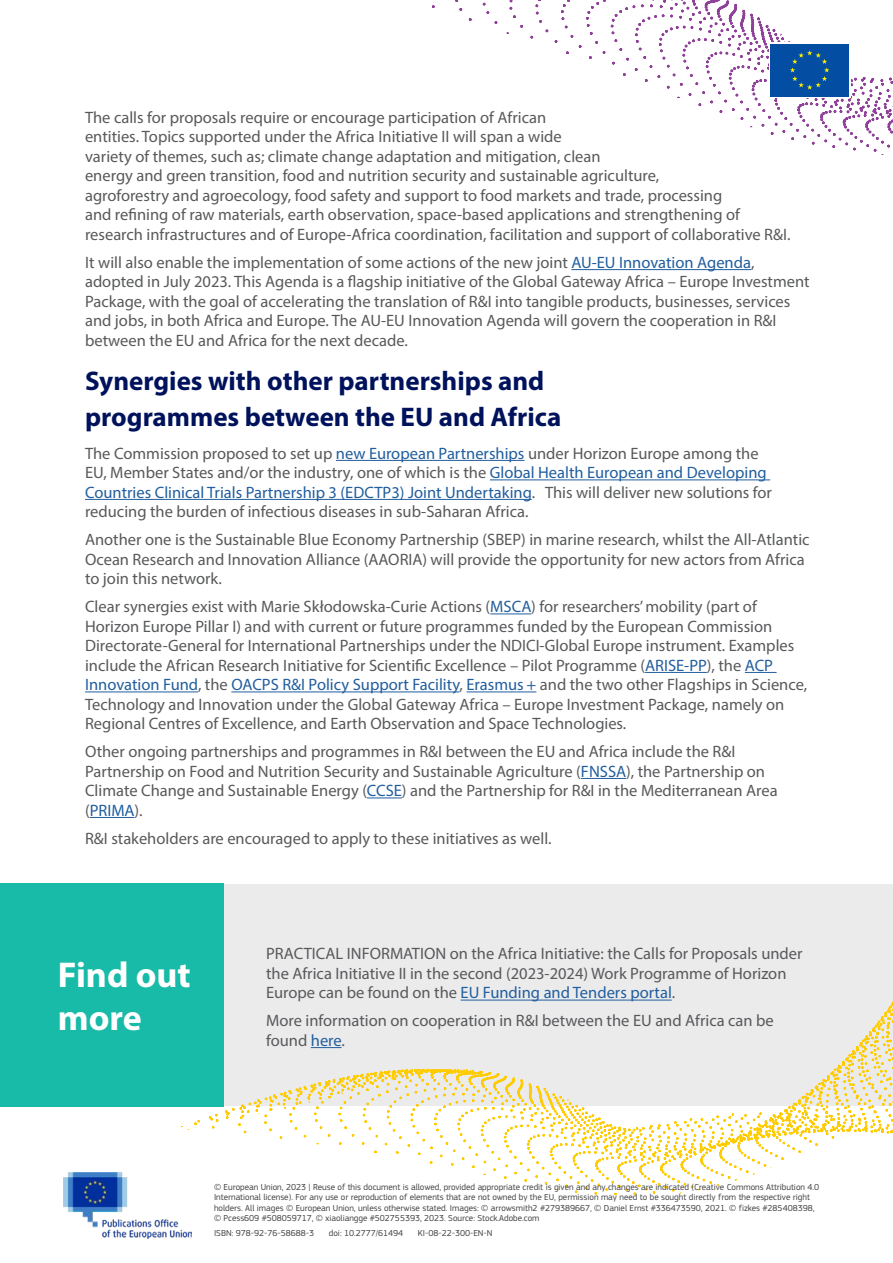
<style>
.page{position:relative;width:893px;height:1263px;background:#fff}
.page>*{position:absolute;margin:0;border:0;box-sizing:border-box;transform-origin:0 0}
.Heading__H2__-_dark{font:700 36px/43.2px "Myriad Pro";color:#fff}
.Heading__H2__-_dark-2{font:700 27px/36px "Myriad Pro";color:#00125c}
.Body{font:16.5px/19.5px "Myriad Pro";color:#58595b}
.European_Union__20{font:9px/10.5px "EC Square Sans Pro";color:#414042}
.s1{color:#215e9e}
</style>
<div class="page">
<hr style="left:571px;top:269px;width:180px;height:1px;background:#215e9e">
<hr style="left:336px;top:460px;width:188px;height:1px;background:#215e9e">
<hr style="left:490px;top:479px;width:280px;height:1px;background:#215e9e">
<hr style="left:85px;top:499px;width:447px;height:1px;background:#215e9e">
<hr style="left:490px;top:613px;width:41px;height:1px;background:#215e9e">
<hr style="left:645px;top:672px;width:62px;height:1px;background:#215e9e">
<hr style="left:745px;top:672px;width:32px;height:1px;background:#215e9e">
<hr style="left:85px;top:691px;width:113px;height:1px;background:#215e9e">
<hr style="left:231px;top:691px;width:229px;height:1px;background:#215e9e">
<hr style="left:466px;top:691px;width:70px;height:1px;background:#215e9e">
<hr style="left:90px;top:817px;width:44px;height:1px;background:#215e9e">
<div style="left:0;top:883px;width:223px;height:224px;background:#18baa8"></div>
<svg style="left:432px;top:0;width:461px;height:155px"></svg>
<div style="left:769px;top:43px;width:81px;height:55px;background:#034ea2"></div>
<svg style="left:790px;top:50px;width:39px;height:40px"></svg>
<svg style="left:181px;top:777px;width:712px;height:418px;fill:#ebebec"></svg>
<hr style="left:461px;top:1000px;width:211px;height:1px;background:#215e9e">
<hr style="left:311px;top:1047px;width:31px;height:1px;background:#215e9e">
<img style="left:64px;top:1173px;width:127px;height:65px">
<p class="Body" style="left:85px;top:107px;width:707px">The calls for proposals require or encourage participation of African<br>entities. Topics supported under the Africa Initiative II will span a wide<br>variety of themes, such as; climate change adaptation and mitigation, clean<br>energy and green transition, food and nutrition security and sustainable agriculture,<br>agroforestry and agroecology, food safety and support to food markets and trade, processing<br>and refining of raw materials, earth observation, space-based applications and strengthening of research infrastructures and of Europe-Africa coordination, facilitation and support of collaborative R&amp;I.</p>
<p class="Body" style="left:85px;top:252px;width:726px">It will also enable the implementation of some actions of the new joint <span class="s1">AU-EU Innovation Agenda</span>, adopted in July 2023. This Agenda is a flagship initiative of the Global Gateway Africa – Europe Investment Package, with the goal of accelerating the translation of R&amp;I into tangible products, businesses, services and jobs, in both Africa and Europe. The AU-EU Innovation Agenda will govern the cooperation in R&amp;I between the EU and Africa for the next decade.</p>
<h2 class="Heading__H2__-_dark-2" style="left:85px;top:362px;width:478px">Synergies with other partnerships and programmes between the EU and Africa</h2>
<p class="Body" style="left:85px;top:443px;width:688px">The Commission proposed to set up <span class="s1">new European Partnerships</span> under Horizon Europe among the EU, Member States and/or the industry, one of which is the <span class="s1">Global Health European and Developing Countries Clinical Trials Partnership 3 (EDCTP3) Joint Undertaking</span>. This will deliver new solutions for reducing the burden of infectious diseases in sub-Saharan Africa.</p>
<p class="Body" style="left:85px;top:530px;width:726px">Another one is the Sustainable Blue Economy Partnership (SBEP) in marine research, whilst the All-Atlantic<br>Ocean Research and Innovation Alliance (AAORIA) will provide the opportunity for new actors from Africa to join this network.</p>
<p class="Body" style="left:85px;top:597px;width:724px">Clear synergies exist with Marie Skłodowska-Curie Actions (<span class="s1">MSCA</span>) for researchers’ mobility (part of Horizon Europe Pillar I) and with current or future programmes funded by the European Commission Directorate-General for International Partnerships under the NDICI-Global Europe instrument. Examples include the African Research Initiative for Scientific Excellence – Pilot Programme (<span class="s1">ARISE-PP</span>), the <span class="s1">ACP Innovation Fund</span>, the <span class="s1">OACPS R&amp;I Policy Support Facility</span>, <span class="s1">Erasmus +</span> and the two other Flagships in Science, Technology and Innovation under the Global Gateway Africa – Europe Investment Package, namely on Regional Centres of Excellence, and Earth Observation and Space Technologies.</p>
<p class="Body" style="left:85px;top:742px;width:694px">Other ongoing partnerships and programmes in R&amp;I between the EU and Africa include the R&amp;I Partnership on Food and Nutrition Security and Sustainable Agriculture (<span class="s1">FNSSA</span>), the Partnership on Climate Change and Sustainable Energy (<span class="s1">CCSE</span>) and the Partnership for R&amp;I in the Mediterranean Area (<span class="s1">PRIMA</span>).</p>
<p class="Body" style="left:85px;top:828px;width:468px">R&amp;I stakeholders are encouraged to apply to these initiatives as well.</p>
<h2 class="Heading__H2__-_dark" style="left:58px;top:952px;width:134px">Find out more</h2>
<p class="Body" style="left:266px;top:944px;width:538px">PRACTICAL INFORMATION on the Africa Initiative: the Calls for Proposals under the Africa Initiative II in the second (2023-2024) Work Programme of Horizon<br>Europe can be found on the <span class="s1">EU Funding and Tenders portal</span>.</p>
<p class="Body" style="left:266px;top:1011px;width:509px">More information on cooperation in R&amp;I between the EU and Africa can be found <span class="s1">here</span>.</p>
<p class="European_Union__20" style="left:214px;top:1181px;width:607px">© European Union, 2023 | Reuse of this document is allowed, provided appropriate credit is given and any changes are indicated (Creative Commons Attribution 4.0<br>International license). For any use or reproduction of elements that are not owned by the EU, permission may need to be sought directly from the respective right holders. All images © European Union, unless otherwise stated. Images: © arrowsmith2 #279389667, © Daniel Ernst #336473590, 2021. © fizkes #285408398, © Pcess609 #508059717, © xiaoliangge #502755393, 2023. Source: Stock.Adobe.com</p>
<p class="European_Union__20" style="left:214px;top:1227px;width:102px">ISBN: 978-92-76-58688-3</p>
<p class="European_Union__20" style="left:329px;top:1227px;width:76px">doi: 10.2777/61494</p>
<p class="European_Union__20" style="left:418px;top:1227px;width:76px">KI-08-22-300-EN-N</p>
</div>
